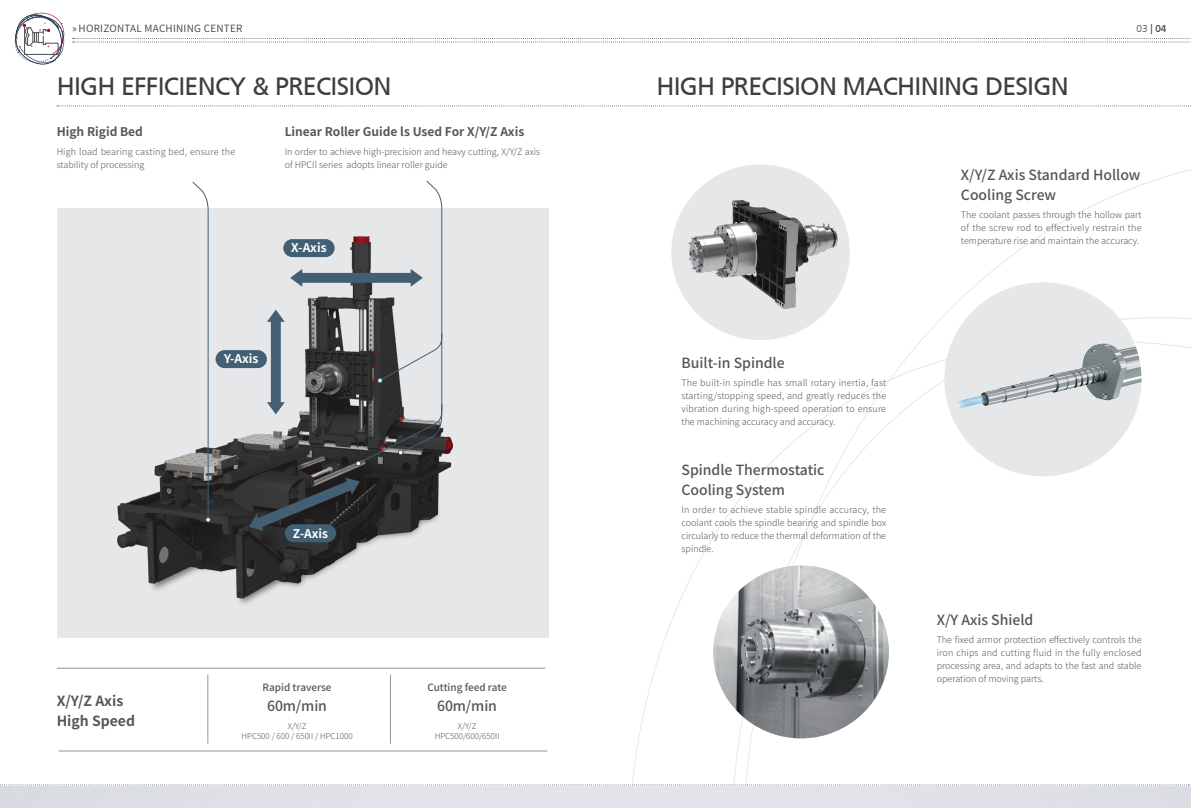
<style>
.page{position:relative;width:1191px;height:808px;background:#fff}
.page>*{position:absolute;margin:0;border:0;box-sizing:border-box;transform-origin:0 0}
.t1{font:25px "Frutiger CE";letter-spacing:-.03em;color:#3e3e3f}
.t2{font:500 14px/20px "Source Han Sans CN";color:#545557}
.t3{font:700 14px "Source Han Sans CN";color:#555658}
.t4{font:500 14px "Source Han Sans CN";letter-spacing:-.01em;color:#555658}
.t5{font:700 12px "Source Han Sans CN";color:#555658}
.t6{font:700 12px "Source Han Sans CN";color:#fff}
.t7{font:500 10px "Source Han Sans CN";color:#555658}
.t8{font:10px "Source Han Sans CN";letter-spacing:.025em;color:#3e3e3f}
.t9{font:10px "Frutiger CE";color:#3e3e3f}
.t10{font:300 9px/13px "Source Han Sans CN";color:#545557;text-align:justify}
.t11{font:300 9px/13px "Source Han Sans CN";color:#555658}
.t12{font:300 8px "Source Han Sans CN";color:#555658}
.s1{font-weight:300}
</style>
<div class="page">
<svg style="left:632px;top:169px;width:559px;height:618px"></svg>
<div style="left:57px;top:208px;width:491px;height:430px;background:#e6e7e9"></div>
<svg style="left:0;top:784px;width:1189px;height:3px"></svg>
<svg style="left:14px;top:13px;width:51px;height:52px"></svg>
<svg style="left:73px;top:38px;width:1118px;height:5px"></svg>
<svg style="left:57px;top:106px;width:1134px;height:1px"></svg>
<img style="left:117px;top:355px;width:335px;height:249px">
<hr style="left:57px;top:668px;width:488px;height:1px;background:#939598">
<hr style="left:58px;top:751px;width:489px;height:1px;background:#939598">
<hr style="left:390px;top:674px;width:1px;height:70px;background:#939598">
<hr style="left:207px;top:674px;width:1px;height:70px;background:#939598">
<svg style="left:249px;top:478px;width:111px;height:53px;background:#2f3539"></svg>
<svg style="left:267px;top:180px;width:176px;height:286px"></svg>
<svg style="left:192px;top:181px;width:18px;height:341px"></svg>
<img style="left:671px;top:164px;width:179px;height:176px">
<div style="left:944px;top:282px;width:197px;height:194px;background:#e6e7e9;border-radius:50%"></div>
<img style="left:954px;top:305px;width:187px;height:104px">
<img style="left:713px;top:565px;width:176px;height:173px">
<div style="left:283px;top:239px;width:51px;height:18px;background:#425f74;border-radius:9px"></div>
<div style="left:215px;top:350px;width:52px;height:18px;background:#425f74;border-radius:9px"></div>
<div style="left:285px;top:524px;width:51px;height:18px;background:#425f74;border-radius:9px"></div>
<p class="t8" style="left:72px;top:23px;width:172px">» HORIZONTAL MACHINING CENTER</p>
<p class="t1" style="left:57px;top:72px;width:336px">HIGH EFFICIENCY &amp; PRECISION</p>
<p class="t1" style="left:656px;top:72px;width:414px">HIGH PRECISION MACHINING DESIGN</p>
<p class="t9" style="left:1136px;top:23px;width:32px"><span class="s1">03</span> | 04</p>
<p class="t5" style="left:57px;top:125px;width:88px">High Rigid Bed</p>
<p class="t11" style="left:57px;top:145px;width:180px">High load bearing casting bed, ensure the stability of processing</p>
<p class="t5" style="left:285px;top:125px;width:241px">Linear Roller Guide ls Used For X/Y/Z Axis</p>
<p class="t11" style="left:285px;top:145px;width:257px">In order to achieve high-precision and heavy cutting, X/Y/Z axis of HPCIl series adopts linear roller guide</p>
<p class="t6" style="left:291px;top:241px;width:37px">X-Axis</p>
<p class="t6" style="left:224px;top:352px;width:36px">Y-Axis</p>
<p class="t6" style="left:293px;top:526px;width:37px">Z-Axis</p>
<p class="t7" style="left:262px;top:682px;width:70px">Rapid traverse</p>
<p class="t4" style="left:267px;top:698px;width:61px">60m/min</p>
<p class="t3" style="left:57px;top:693px;width:68px">X/Y/Z Axis</p>
<p class="t3" style="left:57px;top:713px;width:80px">High Speed</p>
<p class="t12" style="left:288px;top:721px;width:20px">X/Y/Z</p>
<p class="t12" style="left:241px;top:731px;width:113px">HPC500 / 600 / 650II / HPC1000</p>
<p class="t7" style="left:427px;top:682px;width:81px">Cutting feed rate</p>
<p class="t4" style="left:437px;top:698px;width:61px">60m/min</p>
<p class="t12" style="left:458px;top:721px;width:20px">X/Y/Z</p>
<p class="t12" style="left:435px;top:731px;width:66px">HPC500/600/650II</p>
<p class="t2" style="left:681px;top:353px;width:105px">Built-in Spindle</p>
<p class="t10" style="left:681px;top:376px;width:206px">The built-in spindle has small rotary inertia, fast starting/stopping speed, and greatly reduces the vibration during high-speed operation to ensure the machining accuracy and accuracy.</p>
<p class="t2" style="left:681px;top:460px;width:144px">Spindle Thermostatic<br>Cooling System</p>
<p class="t10" style="left:681px;top:503px;width:206px">In order to achieve stable spindle accuracy, the coolant cools the spindle bearing and spindle box circularly to reduce the thermal deformation of the spindle.</p>
<p class="t2" style="left:961px;top:165px;width:181px">X/Y/Z Axis Standard Hollow<br>Cooling Screw</p>
<p class="t10" style="left:961px;top:208px;width:182px">The coolant passes through the hollow part of the screw rod to effectively restrain the temperature rise and maintain the accuracy.</p>
<p class="t2" style="left:936px;top:610px;width:98px">X/Y Axis Shield</p>
<p class="t10" style="left:936px;top:633px;width:206px">The fixed armor protection effectively controls the iron chips and cutting fluid in the fully enclosed processing area, and adapts to the fast and stable operation of moving parts.</p>
</div>
